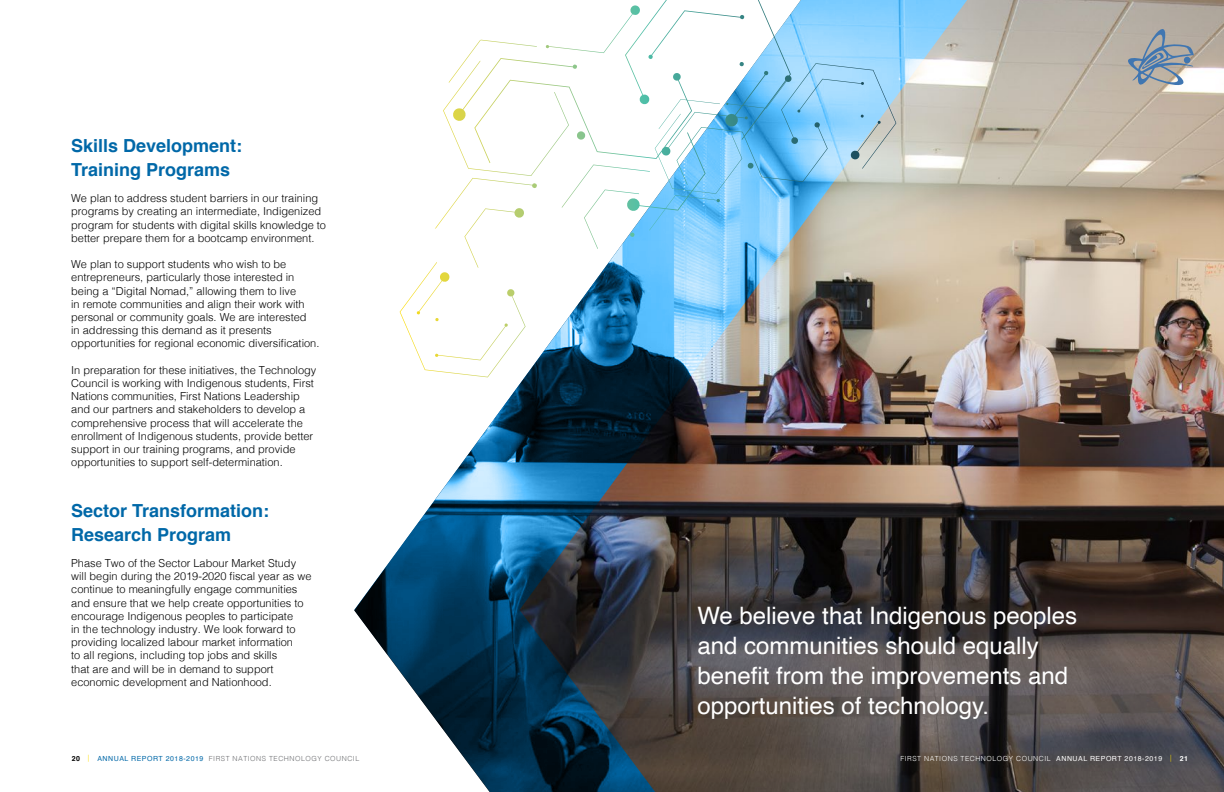
<style>
.page{position:relative;width:1224px;height:792px;background:#fff}
.page>*{position:absolute;margin:0;border:0;box-sizing:border-box;transform-origin:0 0}
.t1{font:24px/30px "Helvetica";color:#fff}
.t2{font:700 18px/24px "Helvetica";color:#0068a8}
.t3{font:300 11px/13.2px "Helvetica";color:#000}
.t4{font:300 7px "Helvetica";letter-spacing:.075em;color:#6d6e71}
.t5{font:300 7px "Helvetica";letter-spacing:.075em;color:#fff}
.s1{font-weight:700;color:#000}
.s2{color:#fddd00}
.s3{font-weight:400;color:#0068a8}
.s4{font-weight:400}
.s5{font-weight:700}
</style>
<div class="page">
<img style="left:967px;top:0;width:257px;height:328px">
<img style="left:967px;top:328px;width:257px;height:464px">
<img style="left:354px;top:0;width:613px;height:792px">
<svg style="left:828px;top:63px;width:68px;height:106px;background:#a9d4ed"></svg>
<svg style="left:474px;top:0;width:354px;height:230px"></svg>
<svg style="left:400px;top:5px;width:354px;height:372px"></svg>
<svg style="left:1127px;top:28px;width:67px;height:59px;background:#a1a6ab"></svg>
<h2 class="t2" style="left:71px;top:134px;width:173px">Skills Development:<br>Training Programs</h2>
<p class="t3" style="left:71px;top:191px;width:256px">We plan to address student barriers in our training programs by creating an intermediate, Indigenized program for students with digital skills knowledge to better prepare them for a bootcamp environment.</p>
<p class="t3" style="left:71px;top:257px;width:250px">We plan to support students who wish to be entrepreneurs, particularly those interested in being a “Digital Nomad,” allowing them to live<br>in remote communities and align their work with personal or community goals. We are interested<br>in addressing this demand as it presents opportunities for regional economic diversification.</p>
<p class="t3" style="left:71px;top:362px;width:247px">In preparation for these initiatives, the Technology Council is working with Indigenous students, First Nations communities, First Nations Leadership and our partners and stakeholders to develop a comprehensive process that will accelerate the enrollment of Indigenous students, provide better support in our training programs, and provide opportunities to support self-determination.</p>
<h2 class="t2" style="left:71px;top:498px;width:200px">Sector Transformation:<br>Research Program</h2>
<p class="t3" style="left:71px;top:556px;width:242px">Phase Two of the Sector Labour Market Study will begin during the 2019-2020 fiscal year as we continue to meaningfully engage communities and ensure that we help create opportunities to encourage Indigenous peoples to participate<br>in the technology industry. We look forward to providing localized labour market information<br>to all regions, including top jobs and skills<br>that are and will be in demand to support economic development and Nationhood.</p>
<p class="t4" style="left:72px;top:753px;width:289px"><span class="s1">20</span> <span class="s2">|</span> <span class="s3">ANNUAL REPORT 2018-2019</span> FIRST NATIONS TECHNOLOGY COUNCIL</p>
<h1 class="t1" style="left:697px;top:601px;width:381px">We believe that Indigenous peoples and communities should equally benefit from the improvements and opportunities of technology.</h1>
<p class="t5" style="left:900px;top:753px;width:289px">FIRST NATIONS TECHNOLOGY COUNCIL <span class="s4">ANNUAL REPORT 2018-2019</span> <span class="s2">|</span> <span class="s5">21</span></p>
</div>
